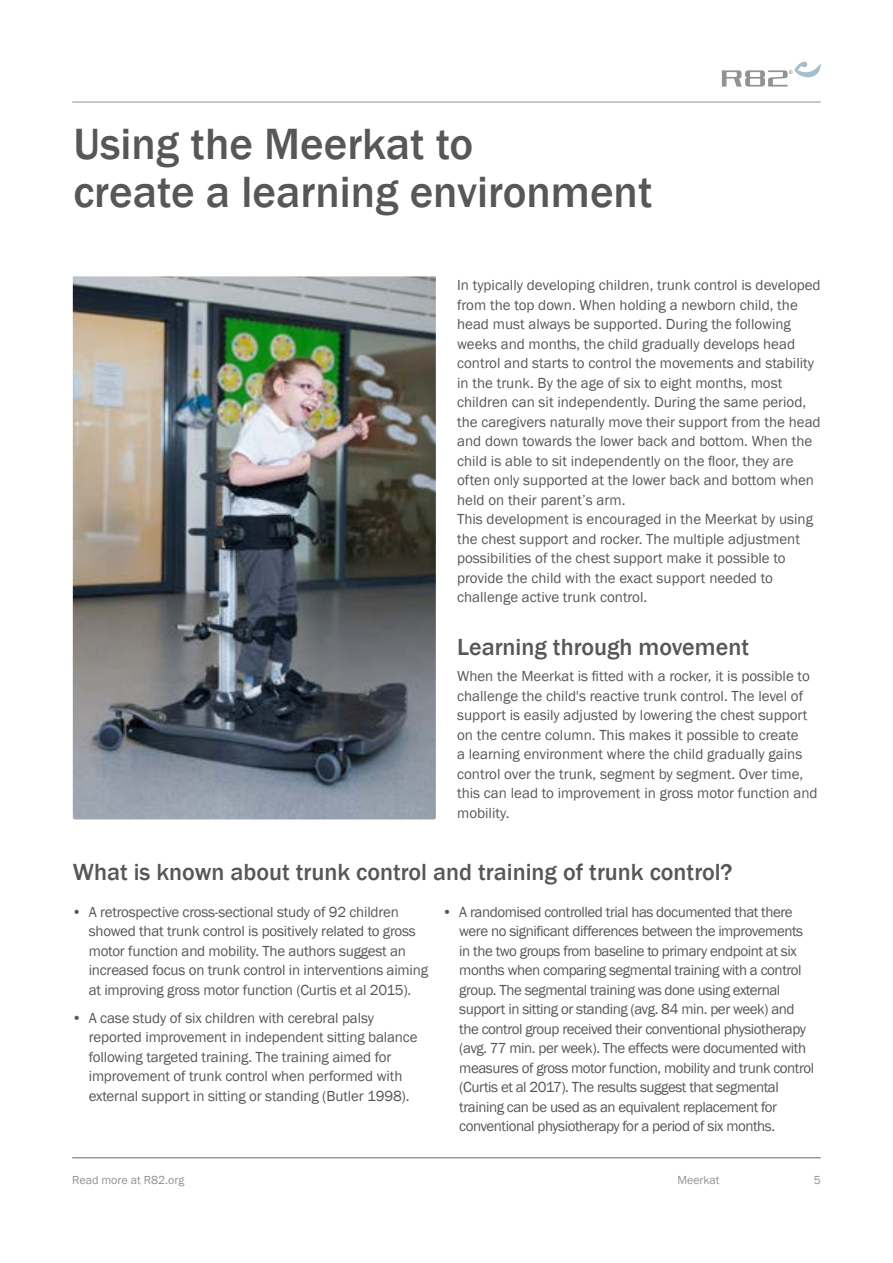
<style>
.page{position:relative;width:893px;height:1263px;background:#fff}
.page>*{position:absolute;margin:0;border:0;box-sizing:border-box;transform-origin:0 0}
.t1{font:500 45px/48px "Franklin Gothic";color:#575756}
.t2{font:500 24px "Franklin Gothic";color:#575756}
.t3{font:15px/19.5px "Franklin Gothic";letter-spacing:-.01em;color:#575756}
.t4{font:15px/19.5px "Franklin Gothic";letter-spacing:-.03em;color:#575756}
.t5{font:12px "Franklin Gothic";color:#909394}
</style>
<div class="page">
<hr style="left:72px;top:102px;width:749px;height:1px;background:#909394">
<img style="left:73px;top:276px;width:363px;height:543px">
<hr style="left:72px;top:1157px;width:749px;height:1px;background:#909394">
<svg style="left:722px;top:62px;width:99px;height:25px"></svg>
<h1 class="t1" style="left:73px;top:121px;width:581px">Using the Meerkat to<br>create a learning environment</h1>
<p class="t3" style="left:457px;top:276px;width:365px">In typically developing children, trunk control is developed from the top down. When holding a newborn child, the head must always be supported. During the following weeks and months, the child gradually develops head control and starts to control the movements and stability in the trunk. By the age of six to eight months, most children can sit independently. During the same period, the caregivers naturally move their support from the head and down towards the lower back and bottom. When the child is able to sit independently on the floor, they are often only supported at the lower back and bottom when held on their parent’s arm.<br>This development is encouraged in the Meerkat by using the chest support and rocker. The multiple adjustment possibilities of the chest support make it possible to provide the child with the exact support needed to challenge active trunk control.</p>
<h2 class="t2" style="left:457px;top:632px;width:293px">Learning through movement</h2>
<p class="t3" style="left:457px;top:667px;width:362px">When the Meerkat is fitted with a rocker, it is possible to challenge the child's reactive trunk control. The level of support is easily adjusted by lowering the chest support on the centre column. This makes it possible to create<br>a learning environment where the child gradually gains control over the trunk, segment by segment. Over time, this can lead to improvement in gross motor function and mobility.</p>
<h2 class="t2" style="left:73px;top:857px;width:661px">What is known about trunk control and training of trunk control?</h2>
<p class="t4" style="left:459px;top:902px;width:356px;text-indent:-17px">• A randomised controlled trial has documented that there were no significant differences between the improvements in the two groups from baseline to primary endpoint at six months when comparing segmental training with a control group. The segmental training was done using external support in sitting or standing (avg. 84 min. per week) and the control group received their conventional physiotherapy (avg. 77 min. per week). The effects were documented with measures of gross motor function, mobility and trunk control (Curtis et al 2017). The results suggest that segmental training can be used as an equivalent replacement for conventional physiotherapy for a period of six months.</p>
<p class="t3" style="left:89px;top:902px;width:341px;text-indent:-17px">• A retrospective cross-sectional study of 92 children showed that trunk control is positively related to gross motor function and mobility. The authors suggest an increased focus on trunk control in interventions aiming at improving gross motor function (Curtis et al 2015).</p>
<p class="t3" style="left:89px;top:1008px;width:330px;text-indent:-17px">• A case study of six children with cerebral palsy reported improvement in independent sitting balance following targeted training. The training aimed for improvement of trunk control when performed with external support in sitting or standing (Butler 1998).</p>
<p class="t5" style="left:72px;top:1173px;width:113px">Read more at R82.org</p>
<p class="t5" style="left:677px;top:1173px;width:44px">Meerkat</p>
<p class="t5" style="left:814px;top:1173px;width:9px">5</p>
</div>
